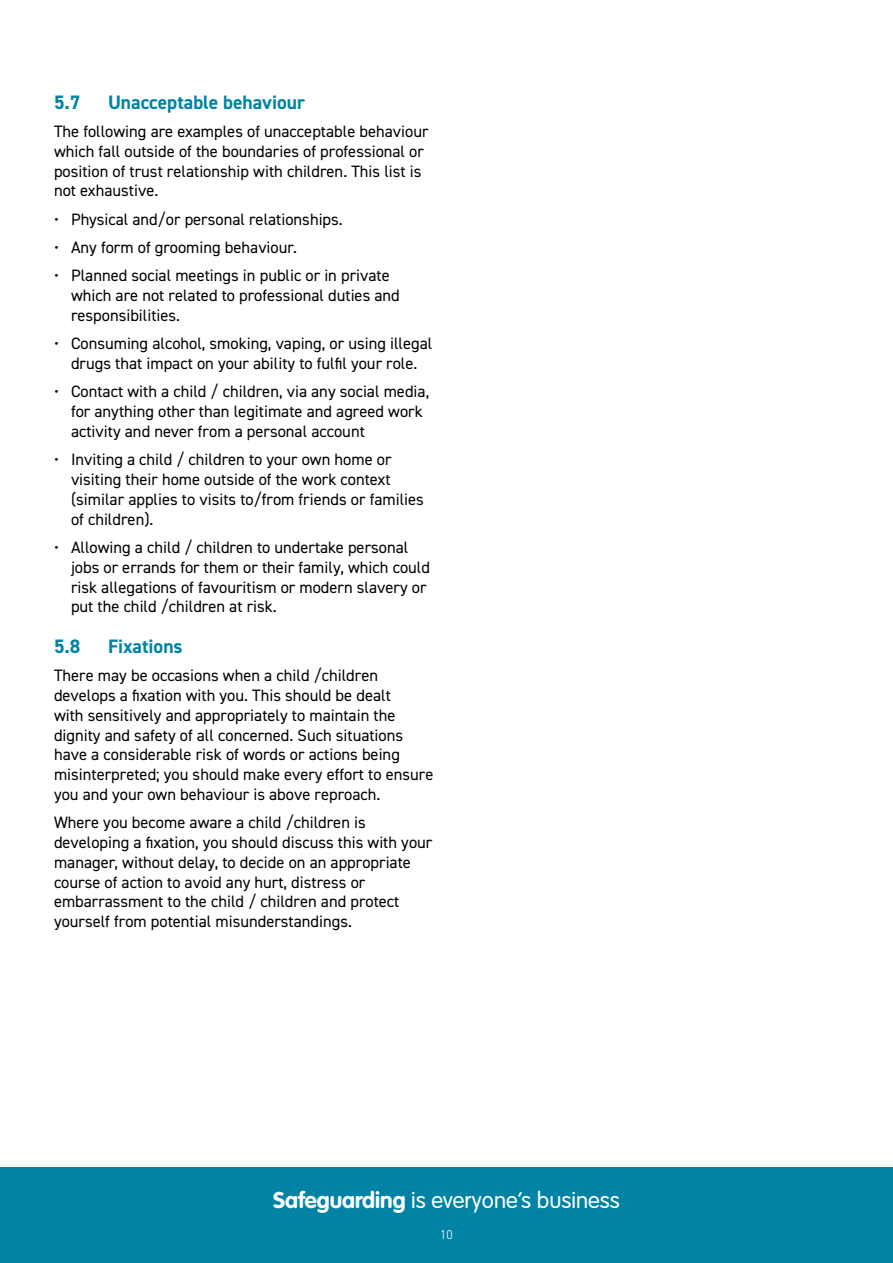
<style>
.page{position:relative;width:893px;height:1263px;background:#fff}
.page>*{position:absolute;margin:0;border:0;box-sizing:border-box;transform-origin:0 0}
.t1{font:300 22.5px "VAG Rounded Std";color:#fff}
.t2{font:700 19.5px "DIN2014";color:#0083a5}
.t3{font:16.5px/19.8px "DIN2014";color:#000}
.t4{font:300 12.75px "DIN2014";color:#fff}
.s1{font-weight:700}
</style>
<div class="page">
<div style="left:0;top:1167px;width:893px;height:96px;background:#0083a5"></div>
<p class="t2" style="left:54px;top:89px;width:28px">5.7</p>
<p class="t2" style="left:108px;top:89px;width:199px">Unacceptable behaviour</p>
<p class="t3" style="left:54px;top:121px;width:376px">The following are examples of unacceptable behaviour which fall outside of the boundaries of professional or position of trust relationship with children. This list is not exhaustive.</p>
<p class="t3" style="left:54px;top:209px;width:290px">• Physical and/or personal relationships.</p>
<p class="t3" style="left:54px;top:237px;width:245px">• Any form of grooming behaviour.</p>
<p class="t3" style="left:71px;top:265px;width:330px;text-indent:-17px">• Planned social meetings in public or in private which are not related to professional duties and responsibilities.</p>
<p class="t3" style="left:54px;top:333px;width:380px;text-align:center">• Consuming alcohol, smoking, vaping, or using illegal drugs that impact on your ability to fulfil your role.</p>
<p class="t3" style="left:71px;top:381px;width:360px;text-indent:-17px">• Contact with a child / children, via any social media, for anything other than legitimate and agreed work activity and never from a personal account</p>
<p class="t3" style="left:71px;top:449px;width:354px;text-indent:-17px">• Inviting a child / children to your own home or visiting their home outside of the work context (similar applies to visits to/from friends or families of children).</p>
<p class="t3" style="left:71px;top:537px;width:360px;text-indent:-17px">• Allowing a child / children to undertake personal jobs or errands for them or their family, which could risk allegations of favouritism or modern slavery or put the child /children at risk.</p>
<p class="t2" style="left:54px;top:633px;width:28px">5.8</p>
<p class="t2" style="left:108px;top:633px;width:76px">Fixations</p>
<p class="t3" style="left:54px;top:665px;width:381px">There may be occasions when a child /children develops a fixation with you. This should be dealt<br>with sensitively and appropriately to maintain the dignity and safety of all concerned. Such situations have a considerable risk of words or actions being misinterpreted; you should make every effort to ensure you and your own behaviour is above reproach.</p>
<p class="t3" style="left:54px;top:812px;width:380px">Where you become aware a child /children is developing a fixation, you should discuss this with your manager, without delay, to decide on an appropriate course of action to avoid any hurt, distress or embarrassment to the child / children and protect yourself from potential misunderstandings.</p>
<h1 class="t1" style="left:273px;top:1187px;width:348px"><span class="s1">Safeguarding</span> is everyone’s business</h1>
<p class="t4" style="left:440px;top:1227px;width:14px">10</p>
</div>
